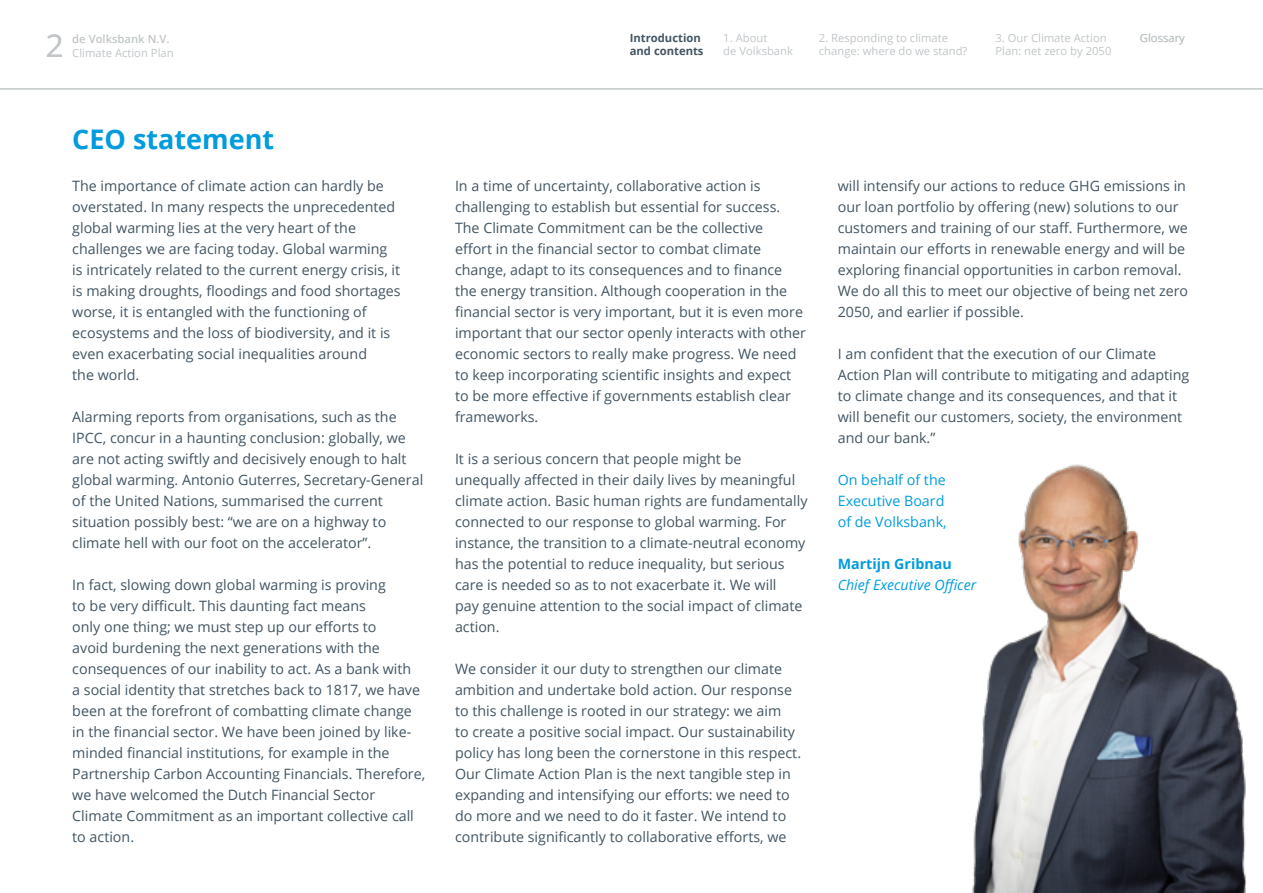
<style>
.page{position:relative;width:1263px;height:893px;background:#fff}
.page>*{position:absolute;margin:0;border:0;box-sizing:border-box;transform-origin:0 0}
.t1{font:31.5px "Open Sans";color:#c1c6c8}
.Body_tekst{font:700 27px "Open Sans";color:#009cde}
.Body_met_witregels{font:14.25px/21px "Open Sans";color:#425563}
.Body_tekst-2{font:14.25px/21px "Open Sans";color:#009cde}
.Body_tekst-3{font:italic 14.25px "Open Sans";color:#009cde}
.Body_tekst-4{font:700 14.25px "Open Sans";color:#009cde}
.t2{font:11.25px/13.5px "Open Sans";color:#c1c6c8}
.t3{font:700 11.25px/13.5px "Open Sans";color:#425563}
.t4{font:600 11.25px "Open Sans";color:#c1c6c8}
</style>
<div class="page">
<hr style="left:0;top:89px;width:1263px;height:1px;background:#c1c6c8">
<img style="left:972px;top:464px;width:274px;height:429px">
<h1 class="t1" style="left:46px;top:24px;width:20px">2</h1>
<p class="t4" style="left:72px;top:31px;width:99px">de Volksbank N.V.</p>
<p class="t2" style="left:72px;top:45px;width:103px">Climate Action Plan</p>
<p class="Body_tekst" style="left:72px;top:120px;width:203px">CEO statement</p>
<p class="Body_met_witregels" style="left:72px;top:175px;width:330px">The importance of climate action can hardly be overstated. In many respects the unprecedented global warming lies at the very heart of the challenges we are facing today. Global warming is intricately related to the current energy crisis, it is making droughts, floodings and food shortages worse, it is entangled with the functioning of ecosystems and the loss of biodiversity, and it is even exacerbating social inequalities around<br>the world.</p>
<p class="Body_met_witregels" style="left:72px;top:406px;width:352px">Alarming reports from organisations, such as the IPCC, concur in a haunting conclusion: globally, we are not acting swiftly and decisively enough to halt global warming. Antonio Guterres, Secretary-General of the United Nations, summarised the current situation possibly best: “we are on a highway to climate hell with our foot on the accelerator”.</p>
<p class="Body_met_witregels" style="left:72px;top:574px;width:354px">In fact, slowing down global warming is proving<br>to be very difficult. This daunting fact means<br>only one thing; we must step up our efforts to<br>avoid burdening the next generations with the consequences of our inability to act. As a bank with<br>a social identity that stretches back to 1817, we have been at the forefront of combatting climate change in the financial sector. We have been joined by like&shy;minded financial institutions, for example in the Partnership Carbon Accounting Financials. Therefore, we have welcomed the Dutch Financial Sector Climate Commitment as an important collective call to action.</p>
<p class="t3" style="left:630px;top:31px;width:75px">Introduction and contents</p>
<p class="t2" style="left:819px;top:31px;width:131px">2. Responding to climate</p>
<p class="t2" style="left:1140px;top:31px;width:47px">Glossary</p>
<p class="t2" style="left:723px;top:31px;width:71px">1. About<br>de Volksbank</p>
<p class="t2" style="left:995px;top:31px;width:117px">3. Our Climate Action<br>Plan: net zero by 2050</p>
<p class="t2" style="left:819px;top:44px;width:150px">change: where do we stand?</p>
<p class="Body_met_witregels" style="left:455px;top:175px;width:352px">In a time of uncertainty, collaborative action is challenging to establish but essential for success.<br>The Climate Commitment can be the collective<br>effort in the financial sector to combat climate change, adapt to its consequences and to finance the energy transition. Although cooperation in the financial sector is very important, but it is even more important that our sector openly interacts with other economic sectors to really make progress. We need to keep incorporating scientific insights and expect to be more effective if governments establish clear frameworks.</p>
<p class="Body_met_witregels" style="left:455px;top:448px;width:354px">It is a serious concern that people might be unequally affected in their daily lives by meaningful climate action. Basic human rights are fundamentally connected to our response to global warming. For instance, the transition to a climate-neutral economy has the potential to reduce inequality, but serious care is needed so as to not exacerbate it. We will<br>pay genuine attention to the social impact of climate action.</p>
<p class="Body_met_witregels" style="left:455px;top:658px;width:348px">We consider it our duty to strengthen our climate ambition and undertake bold action. Our response to this challenge is rooted in our strategy: we aim<br>to create a positive social impact. Our sustainability policy has long been the cornerstone in this respect.<br>Our Climate Action Plan is the next tangible step in expanding and intensifying our efforts: we need to do more and we need to do it faster. We intend to contribute significantly to collaborative efforts, we</p>
<p class="Body_met_witregels" style="left:838px;top:175px;width:352px">will intensify our actions to reduce GHG emissions in our loan portfolio by offering (new) solutions to our customers and training of our staff. Furthermore, we maintain our efforts in renewable energy and will be exploring financial opportunities in carbon removal.<br>We do all this to meet our objective of being net zero 2050, and earlier if possible.</p>
<p class="Body_met_witregels" style="left:838px;top:343px;width:353px">I am confident that the execution of our Climate Action Plan will contribute to mitigating and adapting to climate change and its consequences, and that it will benefit our customers, society, the environment and our bank.”</p>
<p class="Body_tekst-2" style="left:838px;top:469px;width:110px">On behalf of the</p>
<p class="Body_tekst-2" style="left:838px;top:490px;width:110px">Executive Board of de Volksbank,</p>
<p class="Body_tekst-4" style="left:838px;top:554px;width:115px">Martijn Gribnau</p>
<p class="Body_tekst-3" style="left:838px;top:575px;width:140px">Chief Executive Officer</p>
</div>
